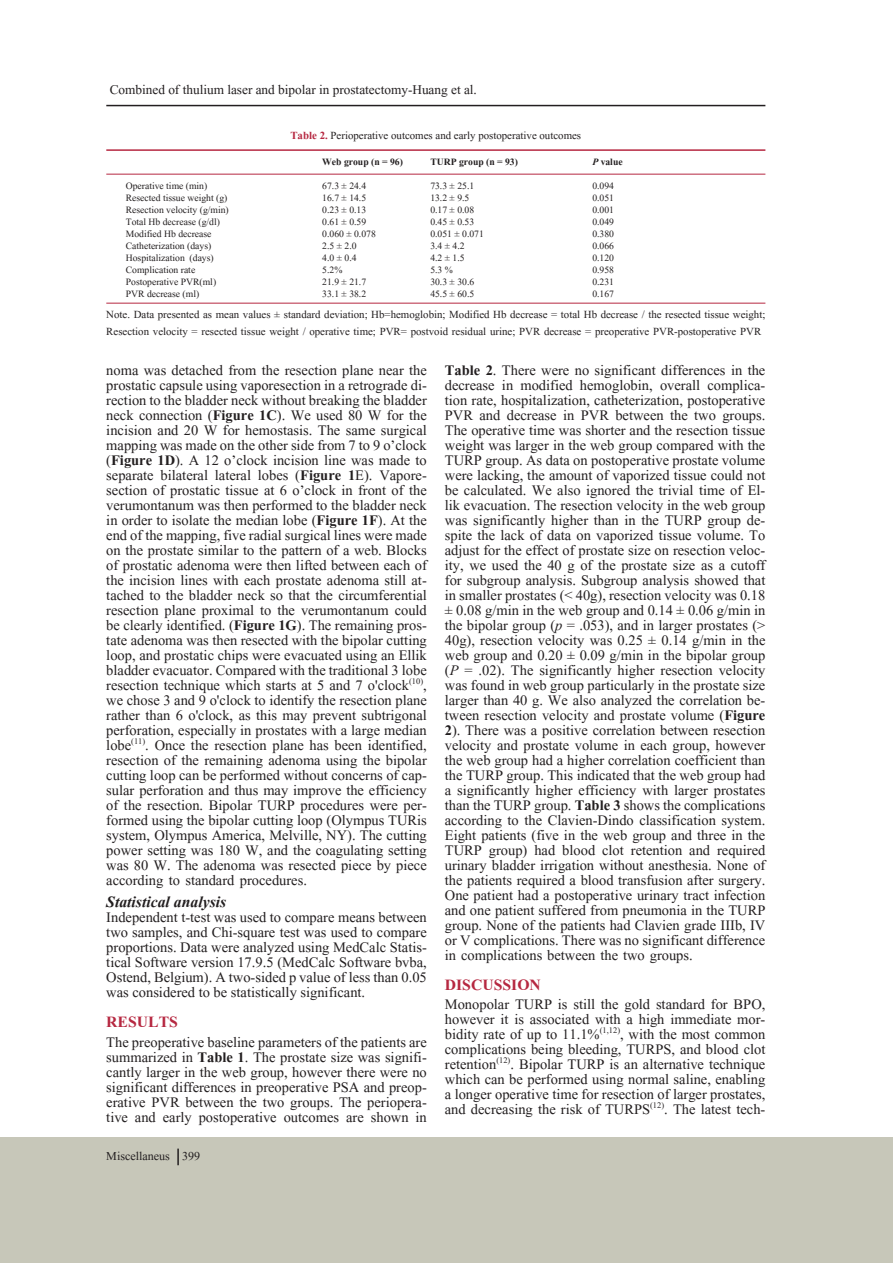
<style>
.page{position:relative;width:893px;height:1263px;background:#fff}
.page>*{position:absolute;margin:0;border:0;box-sizing:border-box;transform-origin:0 0}
.t1{font:italic 700 19.5px "Aparajita";color:#231f20}
.t2{font:700 19.5px "Aparajita";color:#b62841}
.t3{font:18px/15px "Aparajita";color:#231f20;text-align:justify}
.t4{font:16.5px "Aparajita";color:#231f20}
.t5{font:15px "Aparajita";color:#231f20}
.t6{font:13.5px/16.2px "Aparajita";color:#231f20}
.t7{font:12px "Aparajita";color:#231f20}
.t8{font:700 12px "Aparajita";color:#231f20}
.s1{font-weight:700;color:#b62841}
.s2{font-style:italic}
.s3{font-weight:700}
</style>
<div class="page">
<div style="left:0;top:1137px;width:893px;height:126px;background:#c7c7b9"></div>
<hr style="left:106px;top:105px;width:659px;height:1px;background:#231f20">
<hr style="left:106px;top:149px;width:659px;height:2px;background:#b62841">
<hr style="left:106px;top:174px;width:659px;height:1px;background:#b62841">
<hr style="left:106px;top:303px;width:659px;height:1px;background:#b62841">
<svg style="left:177px;top:1148px;width:2px;height:17px"></svg>
<p class="t4" style="left:110px;top:81px;width:369px">Combined of thulium laser and bipolar in prostatectomy-Huang et al.</p>
<p class="t6" style="left:290px;top:129px;width:292px"><span class="s1">Table 2.</span> Perioperative outcomes and early postoperative outcomes</p>
<p class="t8" style="left:322px;top:156px;width:82px">Web group (n = 96)</p>
<p class="t8" style="left:430px;top:156px;width:89px">TURP group (n = 93)</p>
<p class="t8" style="left:592px;top:156px;width:32px"><span class="s2">P</span> value</p>
<p class="t7" style="left:126px;top:180px;width:83px">Operative time (min)</p>
<p class="t7" style="left:322px;top:180px;width:45px">67.3 ± 24.4</p>
<p class="t7" style="left:430px;top:180px;width:45px">73.3 ± 25.1</p>
<p class="t7" style="left:592px;top:180px;width:23px">0.094</p>
<p class="t7" style="left:126px;top:192px;width:103px">Resected tissue weight (g)</p>
<p class="t7" style="left:322px;top:192px;width:45px">16.7 ± 14.5</p>
<p class="t7" style="left:430px;top:192px;width:41px">13.2 ± 9.5</p>
<p class="t7" style="left:592px;top:192px;width:23px">0.051</p>
<p class="t7" style="left:126px;top:204px;width:104px">Resection velocity (g/min)</p>
<p class="t7" style="left:322px;top:204px;width:45px">0.23 ± 0.13</p>
<p class="t7" style="left:430px;top:204px;width:45px">0.17 ± 0.08</p>
<p class="t7" style="left:592px;top:204px;width:23px">0.001</p>
<p class="t7" style="left:126px;top:216px;width:96px">Total Hb decrease (g/dl)</p>
<p class="t7" style="left:322px;top:216px;width:45px">0.61 ± 0.59</p>
<p class="t7" style="left:430px;top:216px;width:45px">0.45 ± 0.53</p>
<p class="t7" style="left:592px;top:216px;width:23px">0.049</p>
<p class="t7" style="left:126px;top:228px;width:87px">Modified Hb decrease</p>
<p class="t7" style="left:322px;top:228px;width:55px">0.060 ± 0.078</p>
<p class="t7" style="left:430px;top:228px;width:55px">0.051 ± 0.071</p>
<p class="t7" style="left:592px;top:228px;width:23px">0.380</p>
<p class="t7" style="left:126px;top:240px;width:87px">Catheterization (days)</p>
<p class="t7" style="left:322px;top:240px;width:36px">2.5 ± 2.0</p>
<p class="t7" style="left:430px;top:240px;width:36px">3.4 ± 4.2</p>
<p class="t7" style="left:592px;top:240px;width:23px">0.066</p>
<p class="t7" style="left:126px;top:252px;width:89px">Hospitalization (days)</p>
<p class="t7" style="left:322px;top:252px;width:36px">4.0 ± 0.4</p>
<p class="t7" style="left:430px;top:252px;width:36px">4.2 ± 1.5</p>
<p class="t7" style="left:592px;top:252px;width:23px">0.120</p>
<p class="t7" style="left:126px;top:264px;width:71px">Complication rate</p>
<p class="t7" style="left:322px;top:264px;width:22px">5.2%</p>
<p class="t7" style="left:430px;top:264px;width:24px">5.3 %</p>
<p class="t7" style="left:592px;top:264px;width:23px">0.958</p>
<p class="t7" style="left:126px;top:276px;width:92px">Postoperative PVR(ml)</p>
<p class="t7" style="left:322px;top:276px;width:45px">21.9 ± 21.7</p>
<p class="t7" style="left:430px;top:276px;width:45px">30.3 ± 30.6</p>
<p class="t7" style="left:592px;top:276px;width:23px">0.231</p>
<p class="t7" style="left:126px;top:288px;width:75px">PVR decrease (ml)</p>
<p class="t7" style="left:322px;top:288px;width:45px">33.1 ± 38.2</p>
<p class="t7" style="left:430px;top:288px;width:45px">45.5 ± 60.5</p>
<p class="t7" style="left:592px;top:288px;width:23px">0.167</p>
<p class="t6" style="left:106px;top:308px;width:661px">Note. Data presented as mean values ± standard deviation; Hb=hemoglobin; Modified Hb decrease = total Hb decrease / the resected tissue weight;<br>Resection velocity = resected tissue weight / operative time; PVR= postvoid residual urine; PVR decrease = preoperative PVR-postoperative PVR</p>
<p class="t3" style="left:106px;top:364px;width:322px">noma was detached from the resection plane near the prostatic capsule using vaporesection in a retrograde di&shy;rection to the bladder neck without breaking the bladder neck connection (<span class="s3">Figure 1C</span>). We used 80 W for the incision and 20 W for hemostasis. The same surgical mapping was made on the other side from 7 to 9 o’clock (<span class="s3">Figure 1D</span>). A 12 o’clock incision line was made to separate bilateral lateral lobes (<span class="s3">Figure 1</span>E). Vapore&shy;section of prostatic tissue at 6 o’clock in front of the verumontanum was then performed to the bladder neck in order to isolate the median lobe (<span class="s3">Figure 1F</span>). At the end of the mapping, five radial surgical lines were made on the prostate similar to the pattern of a web. Blocks of prostatic adenoma were then lifted between each of the incision lines with each prostate adenoma still at&shy;tached to the bladder neck so that the circumferential resection plane proximal to the verumontanum could be clearly identified. (<span class="s3">Figure 1G</span>). The remaining pros&shy;tate adenoma was then resected with the bipolar cutting loop, and prostatic chips were evacuated using an Ellik bladder evacuator. Compared with the traditional 3 lobe resection technique which starts at 5 and 7 o'clock<sup>(10)</sup>, we chose 3 and 9 o'clock to identify the resection plane rather than 6 o'clock, as this may prevent subtrigonal perforation, especially in prostates with a large median lobe<sup>(11)</sup>. Once the resection plane has been identified, resection of the remaining adenoma using the bipolar cutting loop can be performed without concerns of cap&shy;sular perforation and thus may improve the efficiency of the resection. Bipolar TURP procedures were per&shy;formed using the bipolar cutting loop (Olympus TURis system, Olympus America, Melville, NY). The cutting power setting was 180 W, and the coagulating setting was 80 W. The adenoma was resected piece by piece according to standard procedures.</p>
<p class="t1" style="left:106px;top:893px;width:121px">Statistical analysis</p>
<p class="t3" style="left:106px;top:912px;width:322px">Independent t-test was used to compare means between two samples, and Chi-square test was used to compare proportions. Data were analyzed using MedCalc Statis&shy;tical Software version 17.9.5 (MedCalc Software bvba, Ostend, Belgium). A two-sided p value of less than 0.05 was considered to be statistically significant.</p>
<p class="t2" style="left:106px;top:1013px;width:73px">RESULTS</p>
<p class="t3" style="left:106px;top:1036px;width:322px">The preoperative baseline parameters of the patients are summarized in <span class="s3">Table 1</span>. The prostate size was signifi&shy;cantly larger in the web group, however there were no significant differences in preoperative PSA and preop&shy;erative PVR between the two groups. The periopera&shy;tive and early postoperative outcomes are shown in</p>
<p class="t5" style="left:106px;top:1148px;width:95px">Miscellaneus 399</p>
<p class="t3" style="left:445px;top:364px;width:322px"><span class="s3">Table 2</span>. There were no significant differences in the decrease in modified hemoglobin, overall complica&shy;tion rate, hospitalization, catheterization, postoperative PVR and decrease in PVR between the two groups.<br>The operative time was shorter and the resection tissue weight was larger in the web group compared with the TURP group. As data on postoperative prostate volume were lacking, the amount of vaporized tissue could not be calculated. We also ignored the trivial time of El&shy;lik evacuation. The resection velocity in the web group was significantly higher than in the TURP group de&shy;spite the lack of data on vaporized tissue volume. To adjust for the effect of prostate size on resection veloc&shy;ity, we used the 40 g of the prostate size as a cutoff for subgroup analysis. Subgroup analysis showed that in smaller prostates (&lt; 40g), resection velocity was 0.18 ± 0.08 g/min in the web group and 0.14 ± 0.06 g/min in the bipolar group (<span class="s2">p</span> = .053), and in larger prostates (&gt; 40g), resection velocity was 0.25 ± 0.14 g/min in the web group and 0.20 ± 0.09 g/min in the bipolar group (<span class="s2">P</span> = .02). The significantly higher resection velocity was found in web group particularly in the prostate size larger than 40 g. We also analyzed the correlation be&shy;tween resection velocity and prostate volume (<span class="s3">Figure 2</span>). There was a positive correlation between resection velocity and prostate volume in each group, however the web group had a higher correlation coefficient than the TURP group. This indicated that the web group had a significantly higher efficiency with larger prostates than the TURP group. <span class="s3">Table 3</span> shows the complications according to the Clavien-Dindo classification system.<br>Eight patients (five in the web group and three in the TURP group) had blood clot retention and required urinary bladder irrigation without anesthesia. None of the patients required a blood transfusion after surgery.<br>One patient had a postoperative urinary tract infection and one patient suffered from pneumonia in the TURP group. None of the patients had Clavien grade IIIb, IV or V complications. There was no significant difference in complications between the two groups.</p>
<p class="t2" style="left:445px;top:975px;width:98px">DISCUSSION</p>
<p class="t3" style="left:445px;top:999px;width:322px">Monopolar TURP is still the gold standard for BPO, however it is associated with a high immediate mor&shy;bidity rate of up to 11.1%<sup>(1,12)</sup>, with the most common complications being bleeding, TURPS, and blood clot retention<sup>(12)</sup>. Bipolar TURP is an alternative technique which can be performed using normal saline, enabling a longer operative time for resection of larger prostates, and decreasing the risk of TURPS<sup>(12)</sup>. The latest tech-</p>
</div>
